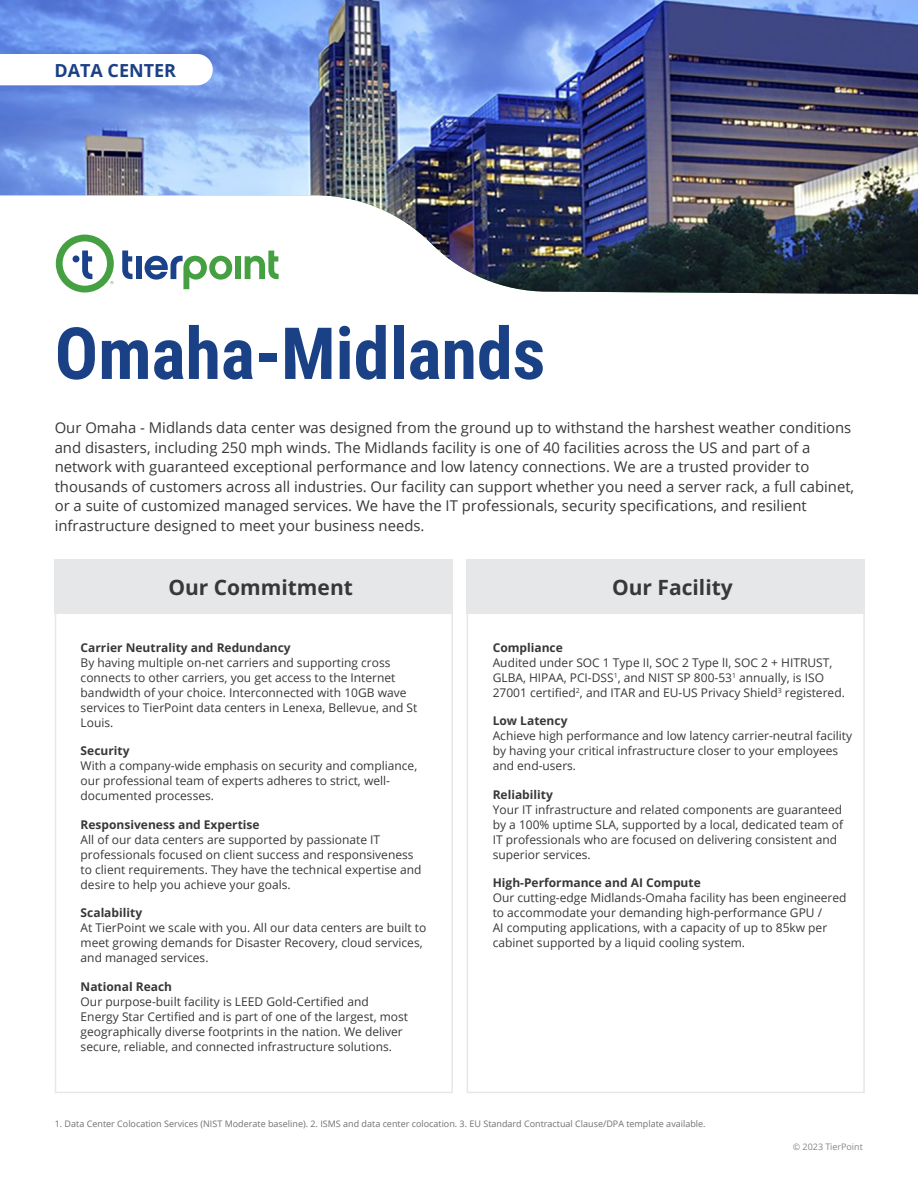
<style>
.page{position:relative;width:918px;height:1188px;background:#fff}
.page>*{position:absolute;margin:0;border:0;box-sizing:border-box;transform-origin:0 0}
.t1{font:700 72px "Roboto Condensed";color:#1a4086}
.t2{font:700 21px "Open Sans";color:#383838}
.t3{font:700 18px "Open Sans";color:#1a4086}
.t4{font:14.85px/19.5px "Open Sans";color:#383838}
.t5{font:12px/15px "Open Sans";color:#383838}
.t6{font:9px "Open Sans";color:#73706f}
.t7{font:9px "Open Sans";color:#86888a}
.s1{font-weight:700}
</style>
<div class="page">
<img style="left:0;top:0;width:918px;height:294px">
<svg style="left:0;top:54px;width:213px;height:31px"></svg>
<svg style="left:122px;top:251px;width:11px;height:29px"></svg>
<div style="left:136px;top:256px;width:6px;height:23px;background:#1a428a"></div>
<svg style="left:145px;top:255px;width:87px;height:34px"></svg>
<div style="left:235px;top:256px;width:6px;height:23px;background:#45a041"></div>
<svg style="left:245px;top:251px;width:34px;height:29px"></svg>
<svg style="left:56px;top:235px;width:58px;height:58px"></svg>
<div style="left:55px;top:559px;width:398px;height:55px;background:#e6e7e8"></div>
<div style="left:467px;top:559px;width:398px;height:55px;background:#e6e7e8"></div>
<div style="left:55px;top:559px;width:398px;height:534px;border:2px solid #e6e7e8"></div>
<div style="left:467px;top:559px;width:398px;height:534px;border:2px solid #e6e7e8"></div>
<h3 class="t3" style="left:54px;top:58px;width:123px">DATA CENTER</h3>
<p class="t1" style="left:55px;top:303px;width:492px">Omaha-Midlands</p>
<p class="t4" style="left:55px;top:418px;width:801px">Our Omaha - Midlands data center was designed from the ground up to withstand the harshest weather conditions and disasters, including 250 mph winds. The Midlands facility is one of 40 facilities across the US and part of a network with guaranteed exceptional performance and low latency connections. We are a trusted provider to thousands of customers across all industries. Our facility can support whether you need a server rack, a full cabinet, or a suite of customized managed services. We have the IT professionals, security specifications, and resilient infrastructure designed to meet your business needs.</p>
<p class="t2" style="left:168px;top:573px;width:186px">Our Commitment</p>
<p class="t2" style="left:612px;top:573px;width:122px">Our Facility</p>
<p class="t5" style="left:81px;top:640px;width:338px"><span class="s1">Carrier Neutrality and Redundancy<br></span>By having multiple on-net carriers and supporting cross connects to other carriers, you get access to the Internet bandwidth of your choice. Interconnected with 10GB wave services to TierPoint data centers in Lenexa, Bellevue, and St Louis.</p>
<p class="t5" style="left:81px;top:743px;width:338px"><span class="s1">Security<br></span>With a company-wide emphasis on security and compliance, our professional team of experts adheres to strict, well&shy;documented processes.</p>
<p class="t5" style="left:81px;top:817px;width:342px"><span class="s1">Responsiveness and Expertise<br></span>All of our data centers are supported by passionate IT professionals focused on client success and responsiveness to client requirements. They have the technical expertise and desire to help you achieve your goals.</p>
<p class="t5" style="left:81px;top:905px;width:347px"><span class="s1">Scalability<br></span>At TierPoint we scale with you. All our data centers are built to meet growing demands for Disaster Recovery, cloud services, and managed services.</p>
<p class="t5" style="left:81px;top:979px;width:329px"><span class="s1">National Reach<br></span>Our purpose-built facility is LEED Gold-Certified and Energy Star Certified and is part of one of the largest, most geographically diverse footprints in the nation. We deliver secure, reliable, and connected infrastructure solutions.</p>
<p class="t5" style="left:493px;top:640px;width:354px"><span class="s1">Compliance<br></span>Audited under SOC 1 Type II, SOC 2 Type lI, SOC 2 + HITRUST, GLBA, HIPAA, PCI-DSS<sup>1</sup>, and NIST SP 800-53<sup>1</sup> annually, is ISO 27001 certified<sup>2</sup>, and ITAR and EU-US Privacy Shield<sup>3</sup> registered.</p>
<p class="t5" style="left:493px;top:713px;width:361px"><span class="s1">Low Latency<br></span>Achieve high performance and low latency carrier-neutral facility by having your critical infrastructure closer to your employees and end-users.</p>
<p class="t5" style="left:493px;top:787px;width:352px"><span class="s1">Reliability<br></span>Your IT infrastructure and related components are guaranteed by a 100% uptime SLA, supported by a local, dedicated team of IT professionals who are focused on delivering consistent and superior services.</p>
<p class="t5" style="left:493px;top:875px;width:355px"><span class="s1">High-Performance and AI Compute<br></span>Our cutting-edge Midlands-Omaha facility has been engineered to accommodate your demanding high-performance GPU /<br>AI computing applications, with a capacity of up to 85kw per cabinet supported by a liquid cooling system.</p>
<p class="t6" style="left:55px;top:1117px;width:652px">1. Data Center Colocation Services (NIST Moderate baseline). 2. ISMS and data center colocation. 3. EU Standard Contractual Clause/DPA template available.</p>
<p class="t7" style="left:793px;top:1141px;width:72px">© 2023 TierPoint</p>
</div>
